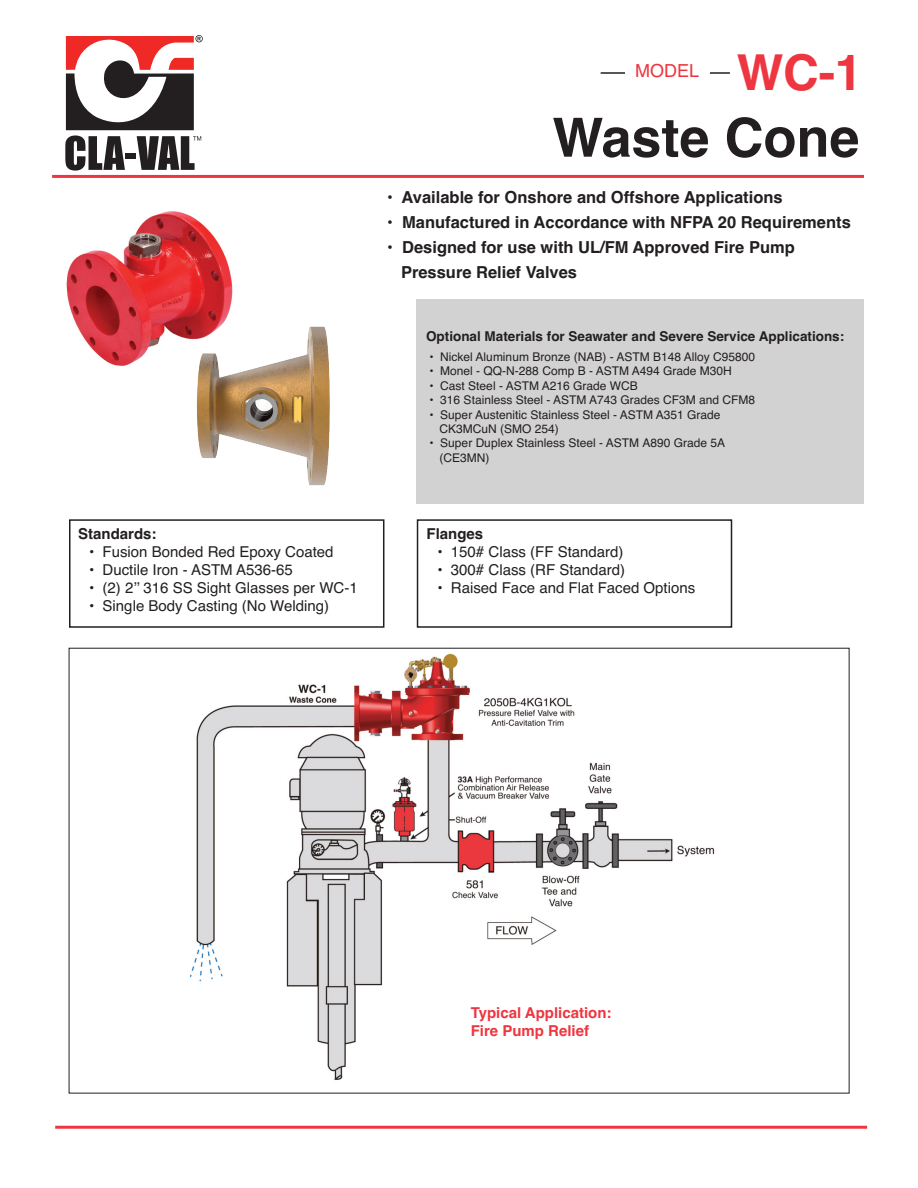
<style>
.page{position:relative;width:918px;height:1188px;background:#fff}
.page>*{position:absolute;margin:0;border:0;box-sizing:border-box;transform-origin:0 0}
.t1{font:700 54px "Helvetica";color:#231f20}
.t2{font:700 49.5px "Helvetica";color:#ee3640}
.t3{font:18px "Helvetica";color:#ee3640}
.t4{font:700 16.5px/25.2px "Helvetica";color:#231f20}
.t5{font:15px "Helvetica";color:#231f20}
.t6{font:700 15px/18px "Helvetica";color:#ee3640}
.t7{font:700 15px "Helvetica";color:#231f20}
.t8{font:700 13.5px "Helvetica";color:#231f20}
.t9{font:12px/14.4px "Helvetica";color:#231f20}
</style>
<div class="page">
<div style="left:417px;top:519px;width:315px;height:109px;border:2px solid #231f20"></div>
<div style="left:69px;top:519px;width:315px;height:109px;border:2px solid #231f20"></div>
<img style="left:66px;top:211px;width:167px;height:155px">
<svg style="left:65px;top:35px;width:138px;height:136px"></svg>
<hr style="left:52px;top:175px;width:812px;height:3px;background:#ee3640">
<hr style="left:601px;top:72px;width:129px;height:2px;background:#231f20">
<div style="left:625px;top:62px;width:84px;height:21px;background:#fff"></div>
<img style="left:189px;top:653px;width:526px;height:427px">
<div style="left:417px;top:299px;width:447px;height:205px;background:#d3d2d2"></div>
<img style="left:170px;top:320px;width:160px;height:166px">
<hr style="left:55px;top:1126px;width:812px;height:3px;background:#ee3640">
<p class="t7" style="left:78px;top:525px;width:80px">Standards:</p>
<p class="t5" style="left:89px;top:543px;width:246px">• Fusion Bonded Red Epoxy Coated</p>
<p class="t5" style="left:89px;top:561px;width:205px">• Ductile Iron - ASTM A536-65</p>
<p class="t5" style="left:89px;top:579px;width:270px">• (2) 2’’ 316 SS Sight Glasses per WC-1</p>
<p class="t5" style="left:89px;top:597px;width:242px">• Single Body Casting (No Welding)</p>
<h3 class="t3" style="left:635px;top:60px;width:66px">MODEL</h3>
<h2 class="t2" style="left:737px;top:44px;width:127px">WC-1</h2>
<h1 class="t1" style="left:552px;top:106px;width:309px">Waste Cone</h1>
<h3 class="t4" style="left:387px;top:184px;width:397px">• Available for Onshore and Offshore Applications</h3>
<h3 class="t4" style="left:387px;top:209px;width:465px">• Manufactured in Accordance with NFPA 20 Requirements</h3>
<h3 class="t4" style="left:401px;top:235px;width:395px;text-indent:-14px">• Designed for use with UL/FM Approved Fire Pump<br>Pressure Relief Valves</h3>
<p class="t8" style="left:426px;top:328px;width:420px">Optional Materials for Seawater and Severe Service Applications:</p>
<p class="t9" style="left:429px;top:350px;width:327px">• Nickel Aluminum Bronze (NAB) - ASTM B148 Alloy C95800</p>
<p class="t9" style="left:429px;top:364px;width:304px">• Monel - QQ-N-288 Comp B - ASTM A494 Grade M30H</p>
<p class="t9" style="left:429px;top:378px;width:210px">• Cast Steel - ASTM A216 Grade WCB</p>
<p class="t9" style="left:429px;top:393px;width:327px">• 316 Stainless Steel - ASTM A743 Grades CF3M and CFM8</p>
<p class="t9" style="left:439px;top:407px;width:283px;text-indent:-10px">• Super Austenitic Stainless Steel - ASTM A351 Grade<br>CK3MCuN (SMO 254)</p>
<p class="t9" style="left:439px;top:436px;width:287px;text-indent:-10px">• Super Duplex Stainless Steel - ASTM A890 Grade 5A (CE3MN)</p>
<p class="t7" style="left:427px;top:525px;width:58px">Flanges</p>
<p class="t5" style="left:437px;top:543px;width:188px">• 150# Class (FF Standard)</p>
<p class="t5" style="left:437px;top:561px;width:189px">• 300# Class (RF Standard)</p>
<p class="t5" style="left:437px;top:579px;width:259px">• Raised Face and Flat Faced Options</p>
<p class="t6" style="left:471px;top:1004px;width:142px">Typical Application:<br>Fire Pump Relief</p>
</div>
